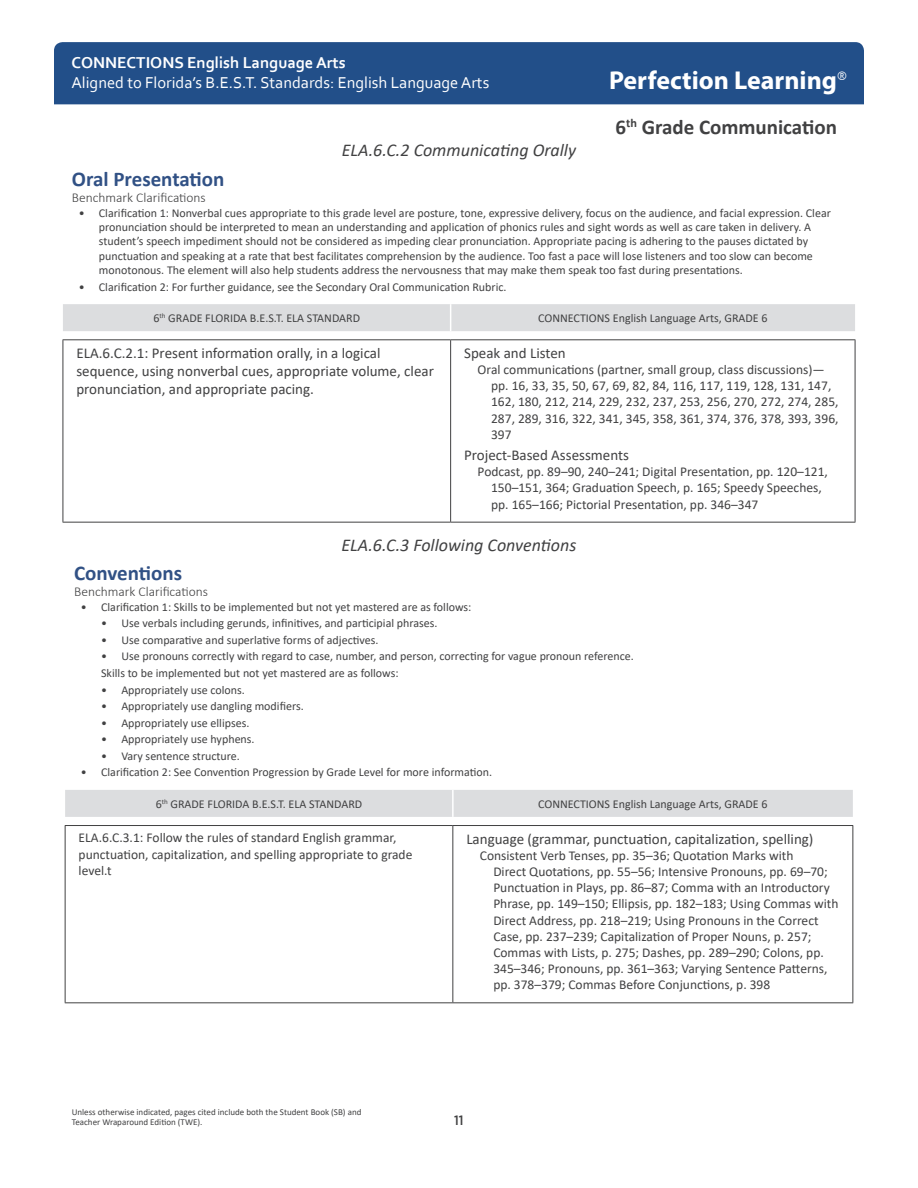
<style>
.page{position:relative;width:918px;height:1188px;background:#fff}
.page>*{position:absolute;margin:0;border:0;box-sizing:border-box;transform-origin:0 0}
.t1{font:700 25.95px "Myriad Pro";color:#fff}
.Perfection_Subsectio{font:700 21px "Calibri";color:#315185}
.t2{font:700 21px "Calibri";color:#414142}
.Perfection_Section_H{font:italic 18px "Calibri";color:#414142}
.t3{font:16.5px "Corbel";color:#fff}
.t4{font:700 16.5px "Corbel";color:#fff}
.FL_BEST_Standard{font:15px/18px "Calibri";color:#414142}
.L_BEST_Citations_Hea{font:15px "Calibri";color:#414142}
.FL_BEST_Citations_1s{font:13.5px/16.2px "Calibri";color:#414142}
.FL_BEST_Citations{font:13.5px/16.2px "Calibri";color:#414142}
.BenchClar_head{font:300 13.5px "Calibri";color:#414142}
.t5{font:500 13.5px "Gotham Narrow";color:#414142}
.BenchClar_body{font:12px/14.4px "Calibri";color:#414142}
.Calibri_Table_header{font:12px "Calibri";color:#414142}
.t6{font:9px/10.8px "Calibri";color:#414142}
</style>
<div class="page">
<div style="left:54px;top:42px;width:810px;height:62px;background:#224f89"></div>
<hr style="left:450px;top:340px;width:1px;height:182px;background:#414142">
<hr style="left:63px;top:340px;width:1px;height:182px;background:#414142">
<hr style="left:855px;top:340px;width:1px;height:182px;background:#414142">
<hr style="left:63px;top:522px;width:388px;height:1px;background:#414142">
<hr style="left:451px;top:522px;width:404px;height:1px;background:#414142">
<hr style="left:63px;top:339px;width:388px;height:1px;background:#414142">
<hr style="left:451px;top:339px;width:404px;height:1px;background:#414142">
<div style="left:63px;top:304px;width:792px;height:27px;background:#dcdddf"></div>
<div style="left:65px;top:790px;width:788px;height:27px;background:#dcdddf"></div>
<hr style="left:452px;top:790px;width:2px;height:27px;background:#fff">
<hr style="left:452px;top:826px;width:1px;height:176px;background:#414142">
<hr style="left:65px;top:826px;width:1px;height:176px;background:#414142">
<hr style="left:852px;top:826px;width:1px;height:176px;background:#414142">
<hr style="left:65px;top:1002px;width:388px;height:1px;background:#414142">
<hr style="left:453px;top:1002px;width:400px;height:1px;background:#414142">
<hr style="left:65px;top:825px;width:388px;height:1px;background:#414142">
<hr style="left:453px;top:825px;width:400px;height:1px;background:#414142">
<h3 class="t4" style="left:71px;top:52px;width:276px">CONNECTIONS English Language Arts</h3>
<h3 class="t3" style="left:71px;top:72px;width:419px">Aligned to Florida’s B.E.S.T. Standards: English Language Arts</h3>
<h3 class="Perfection_Section_H" style="left:342px;top:138px;width:236px">ELA.6.C.2 Communicating Orally</h3>
<h1 class="t1" style="left:609px;top:63px;width:239px">Perfection Learning<sup>®</sup></h1>
<h2 class="t2" style="left:615px;top:113px;width:223px">6<sup>th</sup> Grade Communication</h2>
<p class="Perfection_Subsectio" style="left:72px;top:164px;width:154px">Oral Presentation</p>
<p class="BenchClar_head" style="left:72px;top:189px;width:135px">Benchmark Clarifications</p>
<p class="BenchClar_body" style="left:99px;top:205px;width:734px;text-indent:-20px">• Clarification 1: Nonverbal cues appropriate to this grade level are posture, tone, expressive delivery, focus on the audience, and facial expression. Clear pronunciation should be interpreted to mean an understanding and application of phonics rules and sight words as well as care taken in delivery. A student’s speech impediment should not be considered as impeding clear pronunciation. Appropriate pacing is adhering to the pauses dictated by punctuation and speaking at a rate that best facilitates comprehension by the audience. Too fast a pace will lose listeners and too slow can become monotonous. The element will also help students address the nervousness that may make them speak too fast during presentations.</p>
<p class="BenchClar_body" style="left:79px;top:279px;width:429px">• Clarification 2: For further guidance, see the Secondary Oral Communication Rubric.</p>
<p class="Calibri_Table_header" style="left:153px;top:310px;width:208px">6<sup>th</sup> GRADE FLORIDA B.E.S.T. ELA STANDARD</p>
<p class="Calibri_Table_header" style="left:538px;top:310px;width:231px">CONNECTIONS English Language Arts, GRADE 6</p>
<p class="FL_BEST_Standard" style="left:76px;top:343px;width:359px">ELA.6.C.2.1: Present information orally, in a logical sequence, using nonverbal cues, appropriate volume, clear pronunciation, and appropriate pacing.</p>
<p class="L_BEST_Citations_Hea" style="left:464px;top:342px;width:103px">Speak and Listen</p>
<p class="FL_BEST_Citations_1s" style="left:491px;top:361px;width:349px;text-indent:-14px">Oral communications (partner, small group, class discussions)— pp. 16, 33, 35, 50, 67, 69, 82, 84, 116, 117, 119, 128, 131, 147, 162, 180, 212, 214, 229, 232, 237, 253, 256, 270, 272, 274, 285, 287, 289, 316, 322, 341, 345, 358, 361, 374, 376, 378, 393, 396, 397</p>
<p class="L_BEST_Citations_Hea" style="left:464px;top:445px;width:166px">Project-Based Assessments</p>
<p class="FL_BEST_Citations_1s" style="left:491px;top:463px;width:338px;text-indent:-14px">Podcast, pp. 89–90, 240–241; Digital Presentation, pp. 120–121,<br>150–151, 364; Graduation Speech, p. 165; Speedy Speeches, pp. 165–166; Pictorial Presentation, pp. 346–347</p>
<p class="Perfection_Section_H" style="left:342px;top:532px;width:236px">ELA.6.C.3 Following Conventions</p>
<p class="Perfection_Subsectio" style="left:74px;top:558px;width:110px">Conventions</p>
<p class="BenchClar_head" style="left:74px;top:584px;width:135px">Benchmark Clarifications</p>
<p class="BenchClar_body" style="left:81px;top:599px;width:392px">• Clarification 1: Skills to be implemented but not yet mastered are as follows:</p>
<p class="BenchClar_body" style="left:101px;top:616px;width:338px">• Use verbals including gerunds, infinitives, and participial phrases.</p>
<p class="BenchClar_body" style="left:101px;top:632px;width:279px">• Use comparative and superlative forms of adjectives.</p>
<p class="BenchClar_body" style="left:101px;top:649px;width:534px">• Use pronouns correctly with regard to case, number, and person, correcting for vague pronoun reference.</p>
<p class="BenchClar_body" style="left:101px;top:666px;width:299px">Skills to be implemented but not yet mastered are as follows:</p>
<p class="BenchClar_body" style="left:101px;top:682px;width:145px">• Appropriately use colons.</p>
<p class="BenchClar_body" style="left:101px;top:699px;width:204px">• Appropriately use dangling modifiers.</p>
<p class="BenchClar_body" style="left:101px;top:715px;width:150px">• Appropriately use ellipses.</p>
<p class="BenchClar_body" style="left:101px;top:732px;width:155px">• Appropriately use hyphens.</p>
<p class="BenchClar_body" style="left:101px;top:748px;width:140px">• Vary sentence structure.</p>
<p class="BenchClar_body" style="left:81px;top:765px;width:413px">• Clarification 2: See Convention Progression by Grade Level for more information.</p>
<p class="Calibri_Table_header" style="left:156px;top:796px;width:208px">6<sup>th</sup> GRADE FLORIDA B.E.S.T. ELA STANDARD</p>
<p class="Calibri_Table_header" style="left:538px;top:796px;width:231px">CONNECTIONS English Language Arts, GRADE 6</p>
<p class="FL_BEST_Citations" style="left:79px;top:829px;width:335px">ELA.6.C.3.1: Follow the rules of standard English grammar, punctuation, capitalization, and spelling appropriate to grade level.t</p>
<p class="L_BEST_Citations_Hea" style="left:466px;top:828px;width:349px">Language (grammar, punctuation, capitalization, spelling)</p>
<p class="FL_BEST_Citations_1s" style="left:493px;top:847px;width:347px;text-indent:-14px">Consistent Verb Tenses, pp. 35–36; Quotation Marks with<br>Direct Quotations, pp. 55–56; Intensive Pronouns, pp. 69–70; Punctuation in Plays, pp. 86–87; Comma with an Introductory Phrase, pp. 149–150; Ellipsis, pp. 182–183; Using Commas with Direct Address, pp. 218–219; Using Pronouns in the Correct Case, pp. 237–239; Capitalization of Proper Nouns, p. 257; Commas with Lists, p. 275; Dashes, pp. 289–290; Colons, pp.<br>345–346; Pronouns, pp. 361–363; Varying Sentence Patterns, pp. 378–379; Commas Before Conjunctions, p. 398</p>
<p class="t6" style="left:72px;top:1106px;width:291px">Unless otherwise indicated, pages cited include both the Student Book (SB) and<br>Teacher Wraparound Edition (TWE).</p>
<p class="t5" style="left:454px;top:1112px;width:11px">11</p>
</div>
